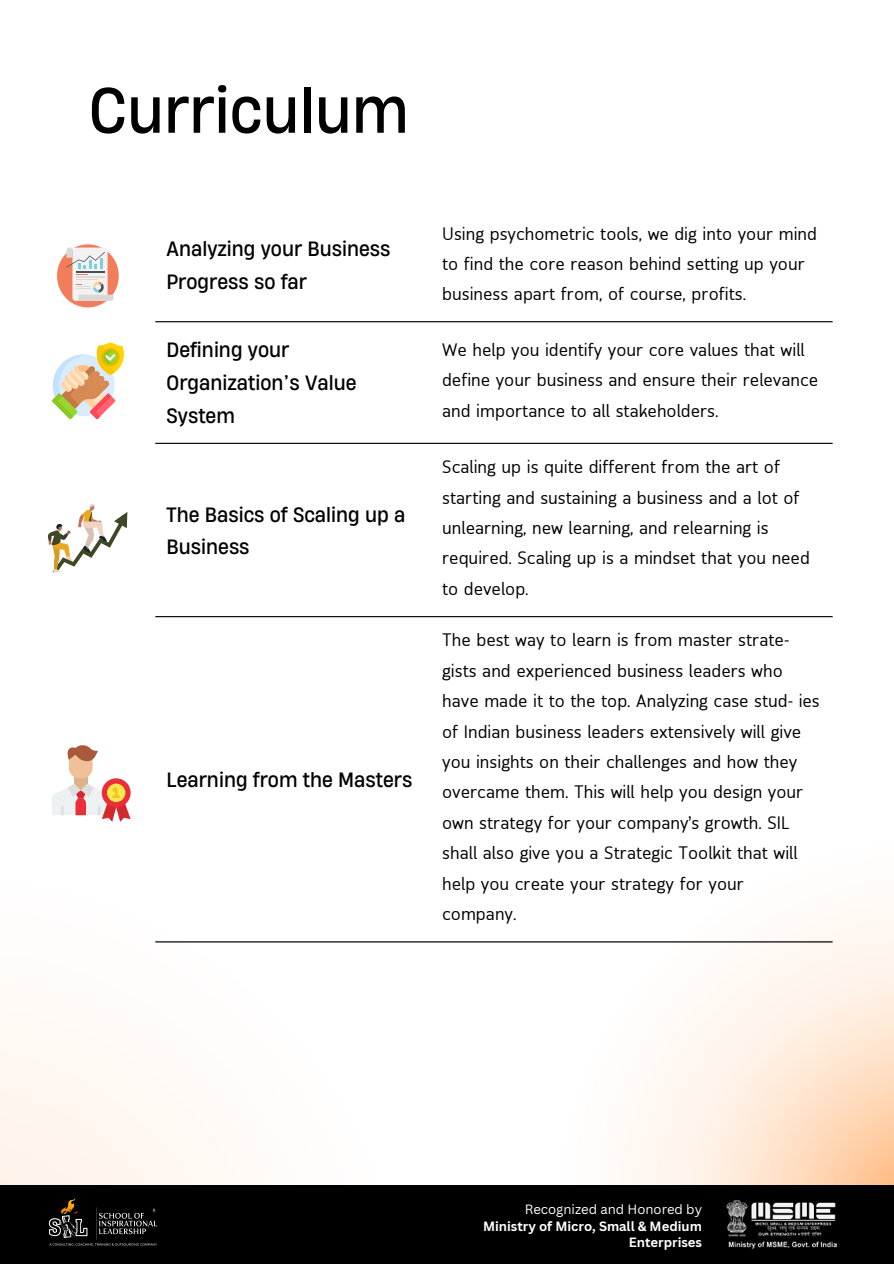
<style>
.page{position:relative;width:894px;height:1264px;background:#fff}
.page>*{position:absolute;margin:0;border:0;box-sizing:border-box;transform-origin:0 0}
.t1{font:60px "Heading Now 64";color:#000001}
.t2{font:19.5px/32.7px "Heading Now 64";color:#000001}
.t3{font:18px/30.3px "Nyutro Sans";color:#000001}
.t4{font:700 13.05px/16.4px "Canva Sans";color:#fff;text-align:right}
.t5{font:13.05px "Canva Sans";color:#fff}
</style>
<div class="page">
<svg style="left:0;top:942px;width:404px;height:242px"></svg>
<svg style="left:559px;top:907px;width:334px;height:277px"></svg>
<hr style="left:155px;top:321px;width:677px;height:1px;background:#000">
<hr style="left:155px;top:443px;width:677px;height:1px;background:#000">
<hr style="left:155px;top:616px;width:677px;height:1px;background:#000">
<hr style="left:155px;top:941px;width:677px;height:1px;background:#000">
<svg style="left:57px;top:244px;width:62px;height:63px"></svg>
<svg style="left:52px;top:343px;width:72px;height:76px"></svg>
<svg style="left:48px;top:504px;width:79px;height:68px"></svg>
<svg style="left:52px;top:745px;width:79px;height:76px"></svg>
<div style="left:0;top:1184px;width:893px;height:79px;background:#000"></div>
<img style="left:48px;top:1198px;width:110px;height:48px">
<img style="left:726px;top:1200px;width:111px;height:49px">
<p class="t1" style="left:89px;top:70px;width:321px">Curriculum</p>
<h1 class="t2" style="left:166px;top:232px;width:225px">Analyzing your Business<br>Progress so far</h1>
<p class="t3" style="left:442px;top:220px;width:376px">Using psychometric tools, we dig into your mind to find the core reason behind setting up your business apart from, of course, profits.</p>
<p class="t2" style="left:166px;top:333px;width:191px">Defining your<br>Organization’s Value<br>System</p>
<p class="t3" style="left:442px;top:336px;width:377px">We help you identify your core values that will define your business and ensure their relevance and importance to all stakeholders.</p>
<p class="t2" style="left:166px;top:497px;width:240px">The Basics of Scaling up a<br>Business</p>
<p class="t2" style="left:166px;top:763px;width:247px">Learning from the Masters</p>
<p class="t3" style="left:442px;top:453px;width:369px">Scaling up is quite different from the art of starting and sustaining a business and a lot of unlearning, new learning, and relearning is required. Scaling up is a mindset that you need to develop.</p>
<p class="t3" style="left:442px;top:627px;width:379px">The best way to learn is from master strate&shy;gists and experienced business leaders who have made it to the top. Analyzing case stud- ies of Indian business leaders extensively will give you insights on their challenges and how they overcame them. This will help you design your own strategy for your company’s growth. SIL shall also give you a Strategic Toolkit that will help you create your strategy for your company.</p>
<p class="t5" style="left:524px;top:1200px;width:179px">Recognized and Honored by</p>
<p class="t4" style="left:483px;top:1217px;width:220px">Ministry of Micro, Small &amp; Medium<br>Enterprises</p>
</div>
